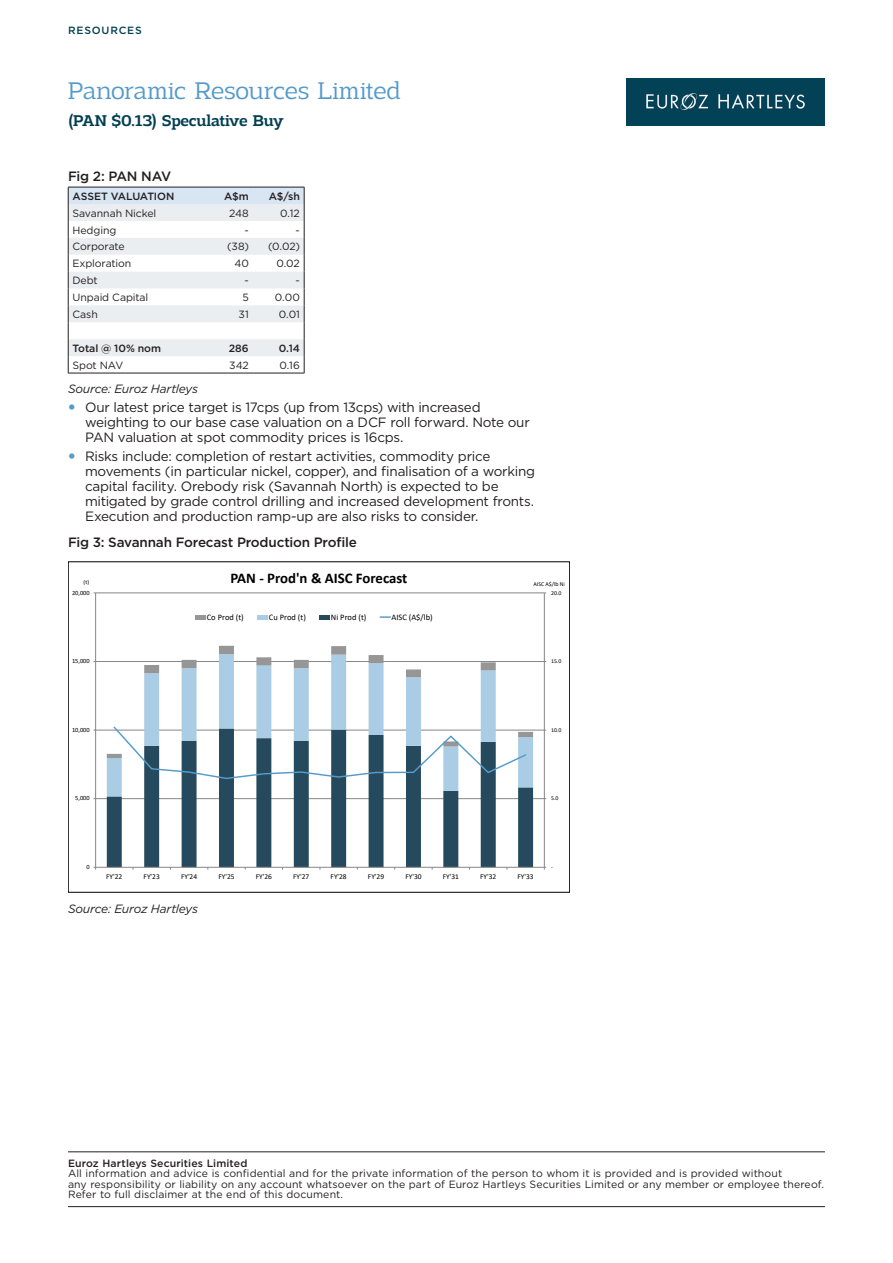
<style>
.page{position:relative;width:893px;height:1263px;background:#fff}
.page>*{position:absolute;margin:0;border:0;box-sizing:border-box;transform-origin:0 0}
.t1{font:300 25.5px "Adria Slab";letter-spacing:-.005em;color:#549aca}
.t2{font:500 16.5px "Adria Slab";letter-spacing:-.02em;color:#013f52}
.t3{font:700 14.85px "Calibri";color:#000}
.t4{font:13.5px/15px "Gotham";letter-spacing:-.02em;color:#231f20}
.t5{font:500 13.5px "Gotham";letter-spacing:-.02em;color:#231f20}
.t6{font:italic 12px "Gotham";letter-spacing:-.02em;color:#231f20}
.t7{font:10.5px/10.5px "Gotham";letter-spacing:.005em;color:#231f20}
.t8{font:500 10.5px "Gotham";color:#231f20}
.t9{font:500 10.5px "Gotham";letter-spacing:.08em;color:#013f52}
.t10{font:8.4px "Calibri";color:#000}
.t11{font:7.5px "Calibri";color:#000}
.t12{font:6.3px "Calibri";letter-spacing:.005em;color:#000}
.t13{font:5.85px "Calibri";letter-spacing:-.005em;color:#000}
</style>
<div class="page">
<img style="left:627px;top:78px;width:198px;height:48px">
<hr style="left:68px;top:1151px;width:757px;height:1px;background:#231f20">
<hr style="left:68px;top:1206px;width:757px;height:1px;background:#231f20">
<svg style="left:68px;top:187px;width:237px;height:186px"></svg>
<hr style="left:68px;top:373px;width:134px;height:1px;background:#231f20">
<hr style="left:202px;top:373px;width:51px;height:1px;background:#231f20">
<hr style="left:253px;top:373px;width:51px;height:1px;background:#231f20">
<hr style="left:96px;top:798px;width:448px;height:1px;background:#868686">
<hr style="left:96px;top:730px;width:448px;height:1px;background:#868686">
<hr style="left:96px;top:661px;width:448px;height:1px;background:#868686">
<hr style="left:96px;top:593px;width:448px;height:1px;background:#868686">
<svg style="left:107px;top:796px;width:426px;height:71px"></svg>
<svg style="left:107px;top:758px;width:426px;height:38px"></svg>
<svg style="left:107px;top:646px;width:426px;height:112px"></svg>
<hr style="left:544px;top:593px;width:1px;height:274px;background:#868686">
<hr style="left:95px;top:593px;width:1px;height:274px;background:#868686">
<hr style="left:96px;top:867px;width:448px;height:1px;background:#868686">
<svg style="left:112px;top:725px;width:416px;height:55px"></svg>
<hr style="left:196px;top:615px;width:10px;height:4px;background:#969696">
<hr style="left:258px;top:615px;width:10px;height:4px;background:#aacde5">
<hr style="left:320px;top:615px;width:10px;height:4px;background:#254a5d">
<svg style="left:380px;top:616px;width:10px;height:2px"></svg>
<p class="t9" style="left:68px;top:23px;width:75px">RESOURCES</p>
<h1 class="t1" style="left:68px;top:76px;width:334px">Panoramic Resources Limited</h1>
<p class="t2" style="left:68px;top:111px;width:217px">(PAN $0.13) Speculative Buy</p>
<p class="t5" style="left:68px;top:167px;width:105px">Fig 2: PAN NAV</p>
<p class="t8" style="left:72px;top:189px;width:104px">ASSET VALUATION</p>
<p class="t8" style="left:224px;top:189px;width:26px">A$m</p>
<p class="t8" style="left:269px;top:189px;width:33px">A$/sh</p>
<p class="t7" style="left:72px;top:207px;width:85px">Savannah Nickel</p>
<p class="t7" style="left:229px;top:207px;width:21px">248</p>
<p class="t7" style="left:280px;top:207px;width:21px">0.12</p>
<p class="t7" style="left:72px;top:224px;width:45px">Hedging</p>
<p class="t7" style="left:245px;top:224px;width:6px">-</p>
<p class="t7" style="left:296px;top:224px;width:6px">-</p>
<p class="t7" style="left:72px;top:241px;width:54px">Corporate</p>
<p class="t7" style="left:227px;top:241px;width:23px">(38)</p>
<p class="t7" style="left:268px;top:241px;width:33px">(0.02)</p>
<p class="t7" style="left:72px;top:258px;width:60px">Exploration</p>
<p class="t7" style="left:234px;top:258px;width:16px">40</p>
<p class="t7" style="left:276px;top:258px;width:25px">0.02</p>
<p class="t7" style="left:72px;top:275px;width:27px">Debt</p>
<p class="t7" style="left:245px;top:275px;width:6px">-</p>
<p class="t7" style="left:296px;top:275px;width:6px">-</p>
<p class="t7" style="left:72px;top:292px;width:77px">Unpaid Capital</p>
<p class="t7" style="left:242px;top:292px;width:8px">5</p>
<p class="t7" style="left:275px;top:292px;width:27px">0.00</p>
<p class="t7" style="left:72px;top:309px;width:27px">Cash</p>
<p class="t7" style="left:239px;top:309px;width:12px">31</p>
<p class="t7" style="left:279px;top:309px;width:23px">0.01</p>
<p class="t8" style="left:72px;top:341px;width:90px">Total @ 10% nom</p>
<p class="t8" style="left:229px;top:341px;width:22px">286</p>
<p class="t8" style="left:279px;top:341px;width:23px">0.14</p>
<p class="t7" style="left:72px;top:360px;width:52px">Spot NAV</p>
<p class="t7" style="left:229px;top:360px;width:21px">342</p>
<p class="t7" style="left:280px;top:360px;width:22px">0.16</p>
<p class="t6" style="left:68px;top:381px;width:131px">Source: Euroz Hartleys</p>
<p class="t4" style="left:85px;top:400px;width:446px">Our latest price target is 17cps (up from 13cps) with increased weighting to our base case valuation on a DCF roll forward. Note our<br>PAN valuation at spot commodity prices is 16cps.</p>
<p class="t4" style="left:85px;top:449px;width:452px">Risks include: completion of restart activities, commodity price movements (in particular nickel, copper), and finalisation of a working capital facility. Orebody risk (Savannah North) is expected to be mitigated by grade control drilling and increased development fronts.<br>Execution and production ramp-up are also risks to consider.</p>
<p class="t5" style="left:68px;top:533px;width:290px">Fig 3: Savannah Forecast Production Profile</p>
<p class="t13" style="left:84px;top:577px;width:7px">(t)</p>
<p class="t3" style="left:230px;top:568px;width:179px">PAN - Prod'n &amp; AISC Forecast</p>
<p class="t10" style="left:207px;top:611px;width:39px">Co Prod (t)</p>
<p class="t10" style="left:269px;top:611px;width:39px">Cu Prod (t)</p>
<p class="t10" style="left:331px;top:611px;width:37px">Ni Prod (t)</p>
<p class="t10" style="left:391px;top:611px;width:43px">AISC (A$/lb)</p>
<p class="t12" style="left:72px;top:588px;width:19px">20,000</p>
<p class="t13" style="left:534px;top:579px;width:33px">AISC A$/lb Ni</p>
<p class="t13" style="left:551px;top:588px;width:12px">20.0</p>
<p class="t12" style="left:72px;top:657px;width:19px">15,000</p>
<p class="t13" style="left:551px;top:657px;width:12px">15.0</p>
<p class="t12" style="left:72px;top:725px;width:19px">10,000</p>
<p class="t13" style="left:551px;top:726px;width:12px">10.0</p>
<p class="t12" style="left:75px;top:794px;width:16px">5,000</p>
<p class="t13" style="left:551px;top:794px;width:9px">5.0</p>
<p class="t12" style="left:86px;top:862px;width:5px">0</p>
<p class="t13" style="left:551px;top:863px;width:3px">-</p>
<p class="t11" style="left:106px;top:871px;width:18px">FY'22</p>
<p class="t11" style="left:144px;top:871px;width:18px">FY'23</p>
<p class="t11" style="left:181px;top:871px;width:18px">FY'24</p>
<p class="t11" style="left:218px;top:871px;width:18px">FY'25</p>
<p class="t11" style="left:256px;top:871px;width:18px">FY'26</p>
<p class="t11" style="left:293px;top:871px;width:18px">FY'27</p>
<p class="t11" style="left:331px;top:871px;width:18px">FY'28</p>
<p class="t11" style="left:368px;top:871px;width:18px">FY'29</p>
<p class="t11" style="left:405px;top:871px;width:18px">FY'30</p>
<p class="t11" style="left:443px;top:871px;width:18px">FY'31</p>
<p class="t11" style="left:480px;top:871px;width:18px">FY'32</p>
<p class="t11" style="left:518px;top:871px;width:18px">FY'33</p>
<p class="t6" style="left:68px;top:901px;width:131px">Source: Euroz Hartleys</p>
<p class="t8" style="left:68px;top:1156px;width:181px">Euroz Hartleys Securities Limited</p>
<p class="t7" style="left:68px;top:1168px;width:757px">All information and advice is confidential and for the private information of the person to whom it is provided and is provided without<br>any responsibility or liability on any account whatsoever on the part of Euroz Hartleys Securities Limited or any member or employee thereof.<br>Refer to full disclaimer at the end of this document.</p>
</div>
